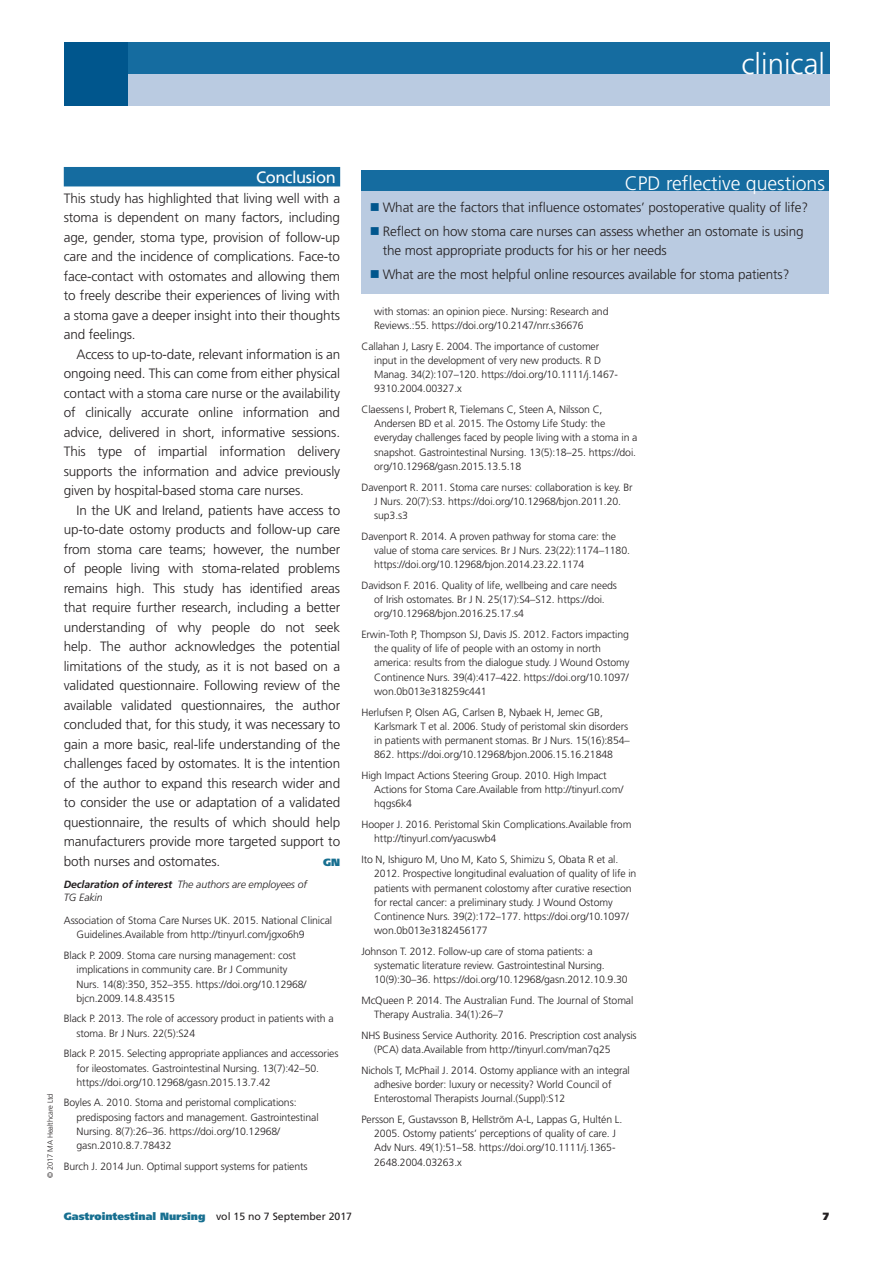
<style>
.page{position:relative;width:893px;height:1263px;background:#fff}
.page>*{position:absolute;margin:0;border:0;box-sizing:border-box;transform-origin:0 0}
.t1{font:300 29.4px "Frutiger LT Std";color:#fff}
.Key_Words_Title_GIN{font:300 19.5px "Frutiger LT Std";color:#fff}
.Sub_Head_A_GIN{font:16.5px "Frutiger LT Std";letter-spacing:-.025em;color:#fff}
.Body_Text_GIN{font:300 13.5px/19.5px "Frutiger LT Std";letter-spacing:-.01em;color:#231f20;text-align:justify}
.Body_Text_no_indent{font:300 13.5px/19.5px "Frutiger LT Std";letter-spacing:-.01em;color:#231f20;text-align:justify}
.References_GIN{font:300 10.5px/14.2px "Frutiger LT Std";letter-spacing:-.01em;color:#231f20}
.Note_Acknowledgement{font:italic 300 10.5px/13.5px "Frutiger LT Std";letter-spacing:-.01em;color:#231f20}
.Body_Text_GIN-2{font:900 10.5px "Frutiger LT Std";color:#176f90}
.t2{font:900 10.5px "Frutiger LT Std";color:#231f20}
.t3{font:300 7.5px "Frutiger LT Std";letter-spacing:-.015em;color:#231f20}
.s1{font-weight:700}
.s2{font-weight:400;color:#231f20}
</style>
<div class="page">
<div style="left:73px;top:61px;width:756px;height:45px;background:#bacbe1"></div>
<div style="left:73px;top:43px;width:756px;height:31px;background:#156ca0"></div>
<div style="left:64px;top:43px;width:64px;height:63px;background:#00568d"></div>
<div style="left:361px;top:189px;width:468px;height:105px;background:#bacbe1"></div>
<div style="left:361px;top:170px;width:468px;height:20px;background:#156ca0"></div>
<div style="left:64px;top:167px;width:276px;height:19px;background:#156ca0"></div>
<h1 class="t1" style="left:741px;top:48px;width:85px">clinical</h1>
<p class="t3" style="left:46px;top:1178px;width:86px;rotate:-90deg">© 2017 MA Healthcare Ltd</p>
<p class="Sub_Head_A_GIN" style="left:256px;top:168px;width:81px">Conclusion</p>
<p class="Body_Text_no_indent" style="left:64px;top:189px;width:278px">This study has highlighted that living well with a stoma is dependent on many factors, including age, gender, stoma type, provision of follow-up care and the incidence of complications. Face-to face-contact with ostomates and allowing them to freely describe their experiences of living with a stoma gave a deeper insight into their thoughts and feelings.</p>
<p class="Body_Text_GIN" style="left:64px;top:345px;width:278px;text-indent:13px">Access to up-to-date, relevant information is an ongoing need. This can come from either physical contact with a stoma care nurse or the availability of clinically accurate online information and advice, delivered in short, informative sessions.<br>This type of impartial information delivery supports the information and advice previously given by hospital-based stoma care nurses.</p>
<p class="Body_Text_GIN" style="left:64px;top:501px;width:278px;text-indent:13px">In the UK and Ireland, patients have access to up-to-date ostomy products and follow-up care from stoma care teams; however, the number of people living with stoma-related problems remains high. This study has identified areas that require further research, including a better understanding of why people do not seek help. The author acknowledges the potential limitations of the study, as it is not based on a validated questionnaire. Following review of the available validated questionnaires, the author concluded that, for this study, it was necessary to gain a more basic, real-life understanding of the challenges faced by ostomates. It is the intention of the author to expand this research wider and to consider the use or adaptation of a validated questionnaire, the results of which should help manufacturers provide more targeted support to both nurses and ostomates.</p>
<p class="Body_Text_GIN-2" style="left:323px;top:856px;width:19px">GN</p>
<p class="Note_Acknowledgement" style="left:64px;top:878px;width:245px"><span class="s1">Declaration of interest</span> The authors are employees of<br>TG Eakin</p>
<p class="References_GIN" style="left:77px;top:913px;width:257px;text-indent:-13px">Association of Stoma Care Nurses UK. 2015. National Clinical<br>Guidelines.Available from http://tinyurl.com/jgxo6h9</p>
<p class="References_GIN" style="left:77px;top:948px;width:231px;text-indent:-13px">Black P. 2009. Stoma care nursing management: cost implications in community care. Br J Community Nurs. 14(8):350, 352–355. https://doi.org/10.12968/ bjcn.2009.14.8.43515</p>
<p class="References_GIN" style="left:77px;top:1012px;width:259px;text-indent:-13px">Black P. 2013. The role of accessory product in patients with a stoma. Br J Nurs. 22(5):S24</p>
<p class="References_GIN" style="left:77px;top:1047px;width:263px;text-indent:-13px">Black P. 2015. Selecting appropriate appliances and accessories for ileostomates. Gastrointestinal Nursing. 13(7):42–50. https://doi.org/10.12968/gasn.2015.13.7.42</p>
<p class="References_GIN" style="left:77px;top:1096px;width:244px;text-indent:-13px">Boyles A. 2010. Stoma and peristomal complications: predisposing factors and management. Gastrointestinal Nursing. 8(7):26–36. https://doi.org/10.12968/ gasn.2010.8.7.78432</p>
<p class="References_GIN" style="left:64px;top:1159px;width:245px">Burch J. 2014 Jun. Optimal support systems for patients</p>
<p class="Key_Words_Title_GIN" style="left:625px;top:173px;width:202px">CPD reflective questions</p>
<p class="Body_Text_GIN" style="left:383px;top:198px;width:427px">What are the factors that influence ostomates’ postoperative quality of life?</p>
<p class="Body_Text_GIN" style="left:383px;top:222px;width:422px">Reflect on how stoma care nurses can assess whether an ostomate is using the most appropriate products for his or her needs</p>
<p class="Body_Text_GIN" style="left:383px;top:265px;width:408px">What are the most helpful online resources available for stoma patients?</p>
<p class="References_GIN" style="left:374px;top:304px;width:236px">with stomas: an opinion piece. Nursing: Research and<br>Reviews.:55. https://doi.org/10.2147/nrr.s36676</p>
<p class="References_GIN" style="left:374px;top:339px;width:245px;text-indent:-13px">Callahan J, Lasry E. 2004. The importance of customer input in the development of very new products. R D Manag. 34(2):107–120. https://doi.org/10.1111/j.1467- 9310.2004.00327.x</p>
<p class="References_GIN" style="left:374px;top:402px;width:265px;text-indent:-13px">Claessens I, Probert R, Tielemans C, Steen A, Nilsson C, Andersen BD et al. 2015. The Ostomy Life Study: the everyday challenges faced by people living with a stoma in a snapshot. Gastrointestinal Nursing. 13(5):18–25. https://doi. org/10.12968/gasn.2015.13.5.18</p>
<p class="References_GIN" style="left:374px;top:480px;width:260px;text-indent:-13px">Davenport R. 2011. Stoma care nurses: collaboration is key. Br<br>J Nurs. 20(7):S3. https://doi.org/10.12968/bjon.2011.20. sup3.s3</p>
<p class="References_GIN" style="left:374px;top:529px;width:257px;text-indent:-13px">Davenport R. 2014. A proven pathway for stoma care: the value of stoma care services. Br J Nurs. 23(22):1174–1180. https://doi.org/10.12968/bjon.2014.23.22.1174</p>
<p class="References_GIN" style="left:374px;top:578px;width:244px;text-indent:-13px">Davidson F. 2016. Quality of life, wellbeing and care needs of Irish ostomates. Br J N. 25(17):S4–S12. https://doi. org/10.12968/bjon.2016.25.17.s4</p>
<p class="References_GIN" style="left:374px;top:627px;width:257px;text-indent:-13px">Erwin-Toth P, Thompson SJ, Davis JS. 2012. Factors impacting the quality of life of people with an ostomy in north america: results from the dialogue study. J Wound Ostomy Continence Nurs. 39(4):417–422. https://doi.org/10.1097/ won.0b013e318259c441</p>
<p class="References_GIN" style="left:374px;top:705px;width:257px;text-indent:-13px">Herlufsen P, Olsen AG, Carlsen B, Nybaek H, Jemec GB, Karlsmark T et al. 2006. Study of peristomal skin disorders in patients with permanent stomas. Br J Nurs. 15(16):854– 862. https://doi.org/10.12968/bjon.2006.15.16.21848</p>
<p class="References_GIN" style="left:374px;top:768px;width:251px;text-indent:-13px">High Impact Actions Steering Group. 2010. High Impact<br>Actions for Stoma Care.Available from http://tinyurl.com/ hqgs6k4</p>
<p class="References_GIN" style="left:374px;top:817px;width:259px;text-indent:-13px">Hooper J. 2016. Peristomal Skin Complications.Available from http://tinyurl.com/yacuswb4</p>
<p class="References_GIN" style="left:374px;top:852px;width:264px;text-indent:-13px">Ito N, Ishiguro M, Uno M, Kato S, Shimizu S, Obata R et al.<br>2012. Prospective longitudinal evaluation of quality of life in patients with permanent colostomy after curative resection for rectal cancer: a preliminary study. J Wound Ostomy Continence Nurs. 39(2):172–177. https://doi.org/10.1097/ won.0b013e3182456177</p>
<p class="References_GIN" style="left:374px;top:944px;width:255px;text-indent:-13px">Johnson T. 2012. Follow-up care of stoma patients: a systematic literature review. Gastrointestinal Nursing.<br>10(9):30–36. https://doi.org/10.12968/gasn.2012.10.9.30</p>
<p class="References_GIN" style="left:374px;top:993px;width:261px;text-indent:-13px">McQueen P. 2014. The Australian Fund. The Journal of Stomal<br>Therapy Australia. 34(1):26–7</p>
<p class="References_GIN" style="left:374px;top:1028px;width:264px;text-indent:-13px">NHS Business Service Authority. 2016. Prescription cost analysis (PCA) data.Available from http://tinyurl.com/man7q25</p>
<p class="References_GIN" style="left:374px;top:1063px;width:257px;text-indent:-13px">Nichols T, McPhail J. 2014. Ostomy appliance with an integral adhesive border: luxury or necessity? World Council of<br>Enterostomal Therapists Journal.(Suppl):S12</p>
<p class="References_GIN" style="left:374px;top:1112px;width:250px;text-indent:-13px">Persson E, Gustavsson B, Hellström A-L, Lappas G, Hultén L.<br>2005. Ostomy patients’ perceptions of quality of care. J Adv Nurs. 49(1):51–58. https://doi.org/10.1111/j.1365- 2648.2004.03263.x</p>
<p class="Body_Text_GIN-2" style="left:64px;top:1210px;width:290px">Gastrointestinal Nursing <span class="s2">vol 15 no 7 September 2017</span></p>
<p class="t2" style="left:823px;top:1210px;width:8px">7</p>
</div>
